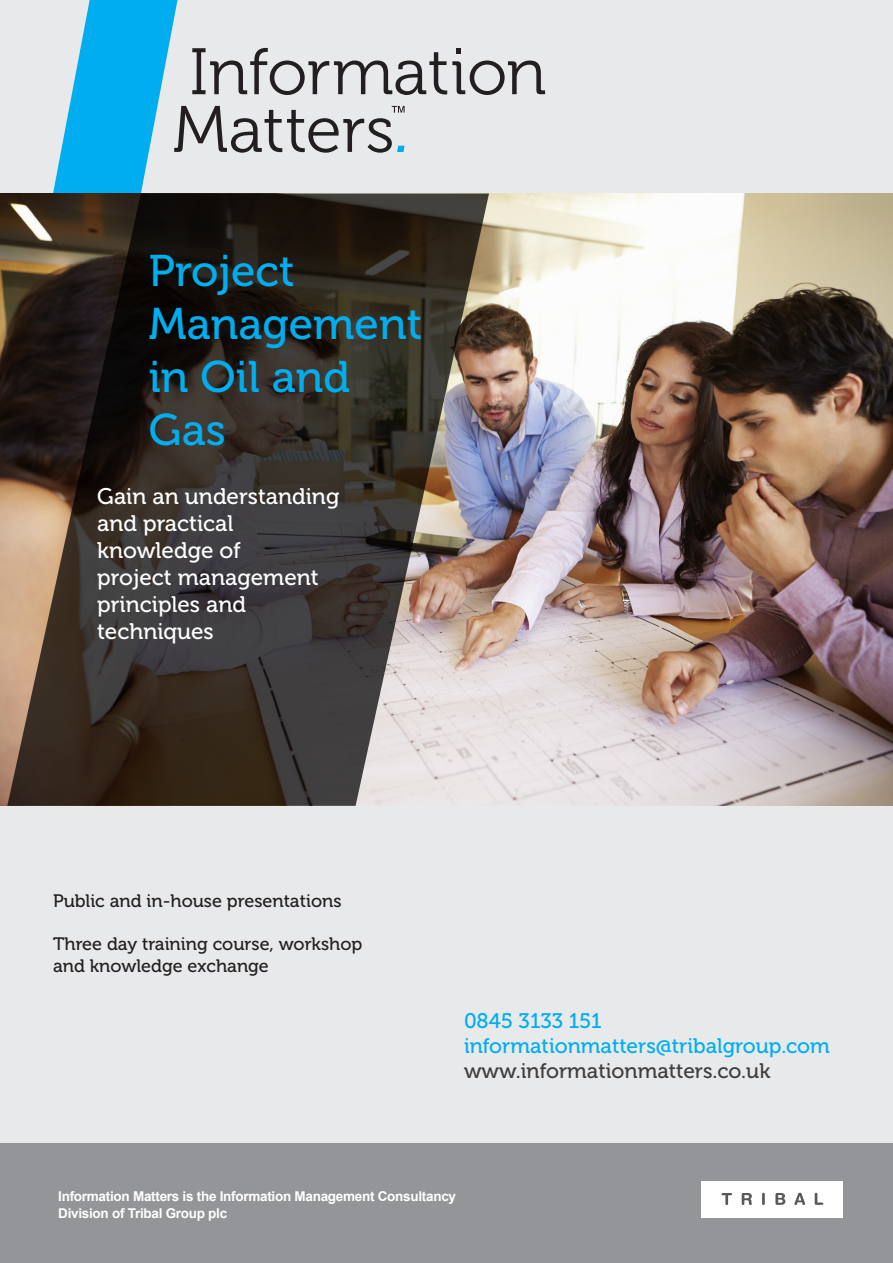
<style>
.page{position:relative;width:893px;height:1263px;background:#e8e9ea}
.page>*{position:absolute;margin:0;border:0;box-sizing:border-box;transform-origin:0 0}
.t1{font:44.25px/53.1px "Museo 500";color:#00aeef}
.t2{font:22.5px/27px "Museo 500";color:#fff}
.t3{font:21px/25.2px "Museo 500";color:#00aeef}
.t4{font:18px/21.6px "Museo 500";color:#231f20}
.t5{font:700 13.5px/17.1px "Arial";letter-spacing:-.02em;color:#fff}
.s1{color:#3e3e3f}
</style>
<div class="page">
<svg style="left:53px;top:0;width:492px;height:194px"></svg>
<img style="left:0;top:194px;width:893px;height:612px">
<svg style="left:7px;top:194px;width:482px;height:612px"></svg>
<div style="left:0;top:1143px;width:893px;height:120px;background:#939598"></div>
<div style="left:702px;top:1181px;width:141px;height:37px;background:#fff"></div>
<svg style="left:721px;top:1193px;width:102px;height:12px"></svg>
<p class="t1" style="left:149px;top:245px;width:275px">Project<br>Management in Oil and<br>Gas</p>
<p class="t2" style="left:97px;top:483px;width:244px">Gain an understanding and practical knowledge of<br>project management principles and techniques</p>
<p class="t4" style="left:53px;top:890px;width:290px">Public and in-house presentations</p>
<p class="t4" style="left:53px;top:933px;width:311px">Three day training course, workshop and knowledge exchange</p>
<p class="t3" style="left:464px;top:1008px;width:139px">0845 3133 151</p>
<p class="t3" style="left:464px;top:1033px;width:367px">informationmatters@tribalgroup.com <span class="s1">www.informationmatters.co.uk</span></p>
<p class="t5" style="left:58px;top:1188px;width:399px">Information Matters is the Information Management Consultancy<br>Division of Tribal Group plc</p>
</div>
